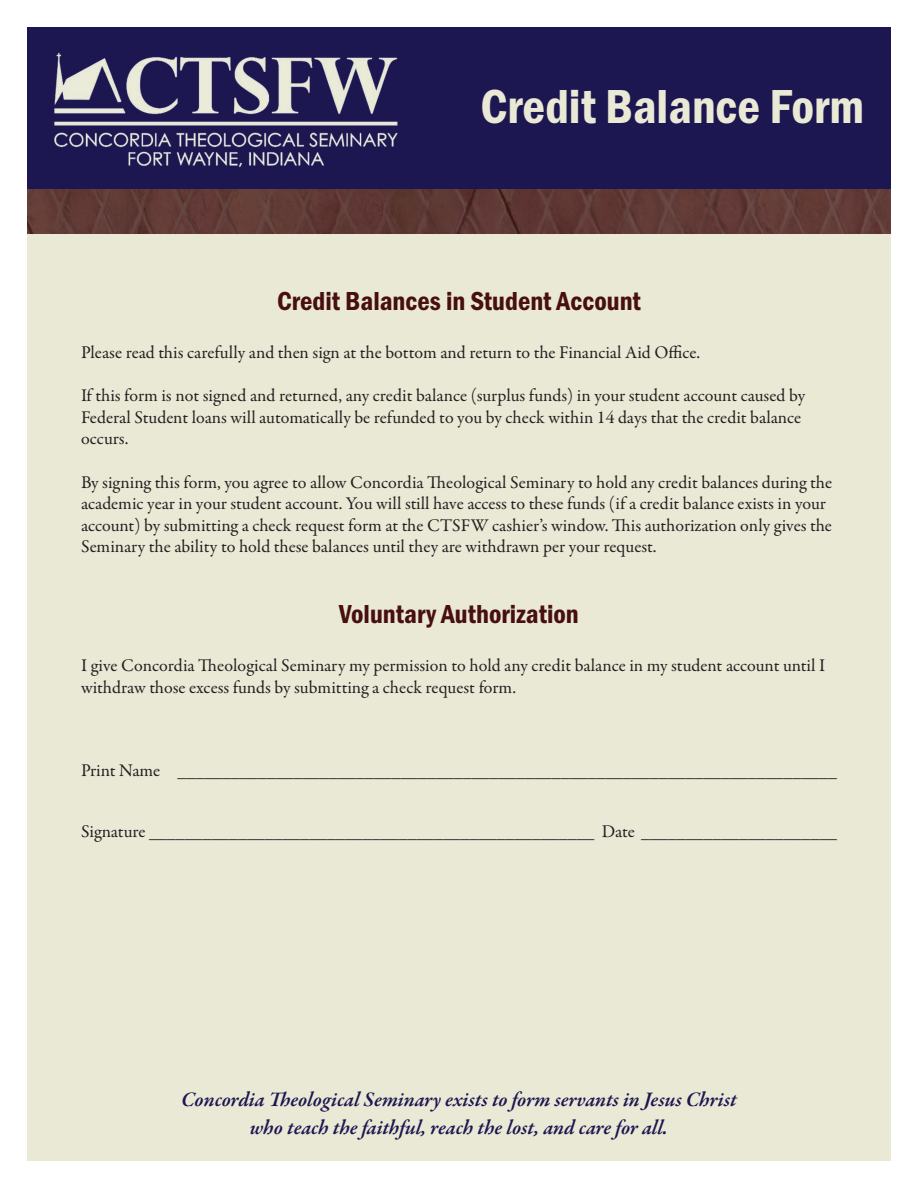
<style>
.page{position:relative;width:918px;height:1188px;background:#fff}
.page>*{position:absolute;margin:0;border:0;box-sizing:border-box;transform-origin:0 0}
.t1{font:600 condensed 49.5px "Franklin Gothic";color:#eae9d6}
.t2{font:600 condensed 27px "Franklin Gothic";color:#480f11}
.t3{font:italic 600 21px/28.5px "Garamond Premr Pro";color:#1d1650;text-align:center}
.t4{font:18px/21.6px "Garamond Premr Pro";color:#231f20}
</style>
<div class="page">
<div style="left:27px;top:27px;width:864px;height:1134px;background:#eae9d6"></div>
<img style="left:27px;top:27px;width:864px;height:162px">
<img style="left:27px;top:189px;width:864px;height:44px">
<h1 class="t1" style="left:480px;top:77px;width:385px">Credit Balance Form</h1>
<h2 class="t2" style="left:277px;top:285px;width:365px">Credit Balances in Student Account</h2>
<p class="t4" style="left:81px;top:343px;width:621px">Please read this carefully and then sign at the bottom and return to the Financial Aid Office.</p>
<p class="t4" style="left:81px;top:386px;width:726px">If this form is not signed and returned, any credit balance (surplus funds) in your student account caused by<br>Federal Student loans will automatically be refunded to you by check within 14 days that the credit balance occurs.</p>
<p class="t4" style="left:81px;top:473px;width:753px">By signing this form, you agree to allow Concordia Theological Seminary to hold any credit balances during the academic year in your student account. You will still have access to these funds (if a credit balance exists in your account) by submitting a check request form at the CTSFW cashier’s window. This authorization only gives the Seminary the ability to hold these balances until they are withdrawn per your request.</p>
<h2 class="t2" style="left:339px;top:598px;width:241px">Voluntary Authorization</h2>
<p class="t4" style="left:81px;top:656px;width:746px">I give Concordia Theological Seminary my permission to hold any credit balance in my student account until I withdraw those excess funds by submitting a check request form.</p>
<p class="t4" style="left:81px;top:761px;width:758px">Print Name __________________________________________________________________________</p>
<p class="t4" style="left:81px;top:822px;width:758px">Signature __________________________________________________ Date ______________________</p>
<p class="t3" style="left:181px;top:1087px;width:557px">Concordia Theological Seminary exists to form servants in Jesus Christ who teach the faithful, reach the lost, and care for all.</p>
</div>
